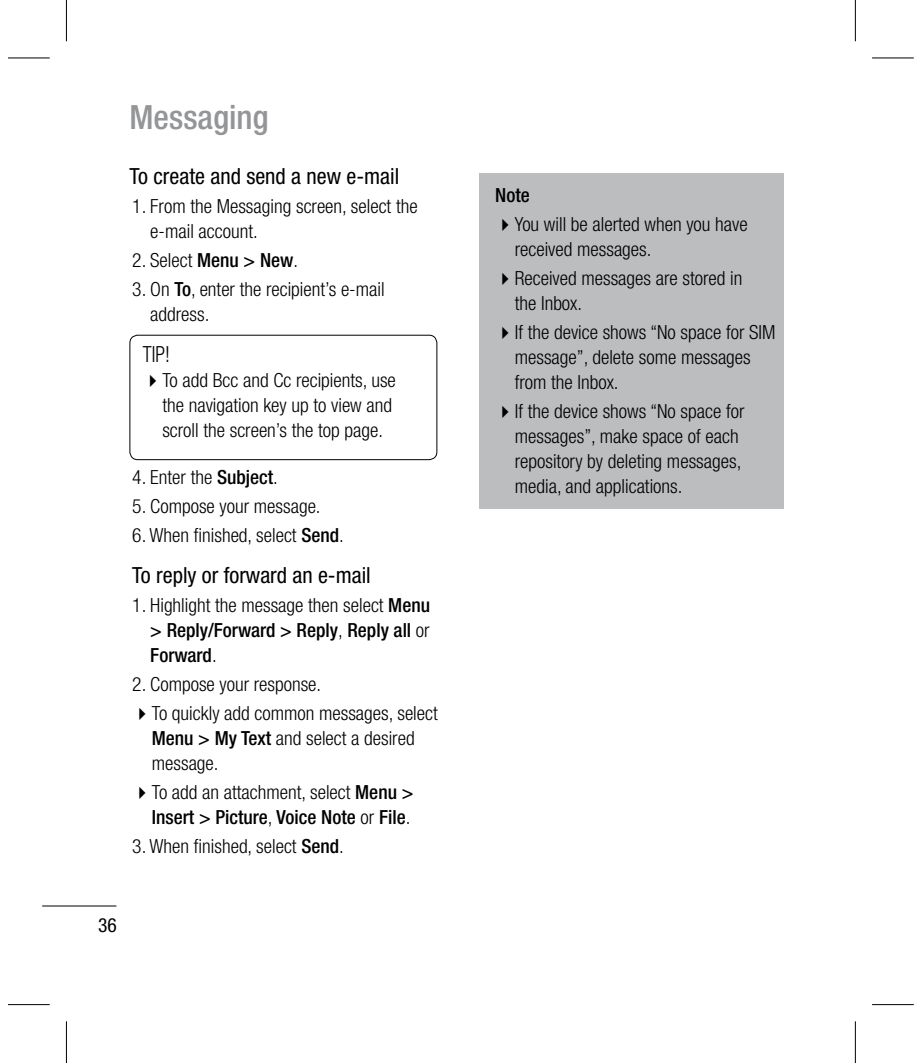
<style>
.page{position:relative;width:923px;height:1063px;background:#fff}
.page>*{position:absolute;margin:0;border:0;box-sizing:border-box;transform-origin:0 0}
.t1{font:500 condensed 33.5px "Helvetica Neue LT Pro";color:#939598}
.t2{font:condensed 22.25px "Helvetica Neue LT Pro";color:#000}
.t3{font:300 condensed 22.25px "Helvetica Neue LT Pro";color:#000;scale:.9 1}
.t4{font:300 condensed 19.5px/25px "Helvetica Neue LT Pro";color:#000}
.t5{font:500 condensed 19.5px/25px "Helvetica Neue LT Pro";color:#000;text-align:justify}
.t6{font:condensed 19.5px "Helvetica Neue LT Pro";color:#000}
.s1{font-weight:500}
.s2{font-weight:300}
</style>
<div class="page">
<div style="left:129px;top:335px;width:308px;height:125px;border:1px solid #000;border-radius:8px"></div>
<div style="left:479px;top:173px;width:305px;height:335px;background:#bcbdbf"></div>
<hr style="left:42px;top:905px;width:74px;height:1px;background:#000">
<svg style="left:8px;top:57px;width:42px;height:1px"></svg>
<svg style="left:872px;top:57px;width:41px;height:1px"></svg>
<svg style="left:8px;top:1005px;width:42px;height:1px"></svg>
<svg style="left:872px;top:1005px;width:41px;height:1px"></svg>
<svg style="left:855px;top:0;width:1px;height:41px"></svg>
<svg style="left:855px;top:1021px;width:1px;height:41px"></svg>
<hr style="left:8px;top:58px;width:42px;height:1px;background:#000">
<hr style="left:872px;top:58px;width:41px;height:1px;background:#000">
<hr style="left:8px;top:1004px;width:42px;height:1px;background:#000">
<hr style="left:872px;top:1004px;width:41px;height:1px;background:#000">
<hr style="left:66px;top:0;width:1px;height:41px;background:#000">
<hr style="left:66px;top:1021px;width:1px;height:41px;background:#000">
<hr style="left:854px;top:0;width:1px;height:41px;background:#000">
<hr style="left:854px;top:1021px;width:1px;height:41px;background:#000">
<h1 class="t1" style="left:129px;top:104px;width:141px">Messaging</h1>
<p class="t2" style="left:129px;top:167px;width:271px">To create and send a new e-mail</p>
<p class="t4" style="left:150px;top:195px;width:269px;text-indent:-18px">1. From the Messaging screen, select the e-mail account.</p>
<p class="t4" style="left:132px;top:249px;width:167px">2. Select <span class="s1">Menu &gt; New</span>.</p>
<p class="t4" style="left:150px;top:278px;width:236px;text-indent:-18px">3. On <span class="s1">To</span>, enter the recipient’s e-mail address.</p>
<p class="t3" style="left:143px;top:345px;width:31px">TIP!</p>
<p class="t4" style="left:162px;top:369px;width:235px">To add Bcc and Cc recipients, use the navigation key up to view and scroll the screen’s the top page.</p>
<p class="t4" style="left:132px;top:466px;width:147px">4. Enter the <span class="s1">Subject</span>.</p>
<p class="t4" style="left:132px;top:495px;width:190px">5. Compose your message.</p>
<p class="t4" style="left:132px;top:524px;width:213px">6. When finished, select <span class="s1">Send</span>.</p>
<p class="t2" style="left:132px;top:566px;width:240px">To reply or forward an e-mail</p>
<p class="t5" style="left:150px;top:594px;width:281px;text-indent:-18px"><span class="s2">1. Highlight the message then select</span> Menu &gt; Reply/Forward &gt; Reply<span class="s2">,</span> Reply all <span class="s2">or </span>Forward<span class="s2">.</span></p>
<p class="t4" style="left:152px;top:671px;width:287px;line-height:29px;text-indent:-19px">2. Compose your response.<br>To quickly add common messages, select</p>
<p class="t4" style="left:152px;top:727px;width:264px"><span class="s1">Menu &gt; My Text</span> and select a desired message.</p>
<p class="t5" style="left:152px;top:781px;width:263px"><span class="s2">To add an attachment, select</span> Menu &gt;<br>Insert &gt; Picture<span class="s2">,</span> Voice Note <span class="s2">or</span> File<span class="s2">.</span></p>
<p class="t4" style="left:132px;top:835px;width:213px">3. When finished, select <span class="s1">Send</span>.</p>
<p class="t6" style="left:98px;top:917px;width:20px">36</p>
<p class="t5" style="left:495px;top:184px;width:36px">Note</p>
<p class="t4" style="left:515px;top:213px;width:234px">You will be alerted when you have received messages.</p>
<p class="t4" style="left:515px;top:267px;width:229px">Received messages are stored in the Inbox.</p>
<p class="t4" style="left:515px;top:321px;width:262px">If the device shows “No space for SIM message”, delete some messages from the Inbox.</p>
<p class="t4" style="left:515px;top:400px;width:231px">If the device shows “No space for messages”, make space of each repository by deleting messages, media, and applications.</p>
</div>
